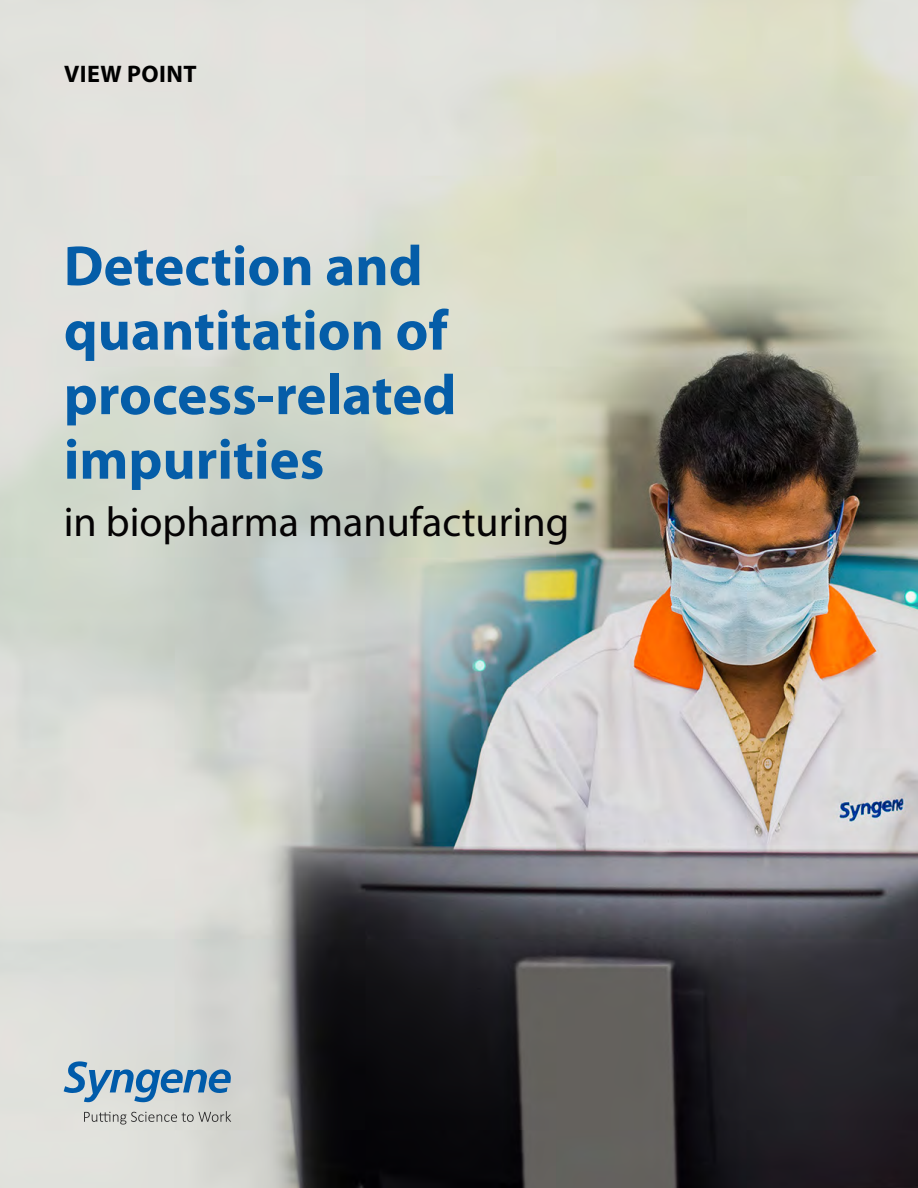
<style>
.page{position:relative;width:918px;height:1188px;background:#fff}
.page>*{position:absolute;margin:0;border:0;box-sizing:border-box;transform-origin:0 0}
.t1{font:700 57px/64.5px "Myriad Pro";color:#055da8}
.t2{font:42px "Myriad Pro";color:#050304}
.t3{font:700 24px "Myriad Pro";letter-spacing:.02em;color:#000}
</style>
<div class="page">
<img style="left:0;top:0;width:918px;height:1188px">
<svg style="left:84px;top:1111px;width:147px;height:14px;background:#bfc0bb"></svg>
<svg style="left:64px;top:1061px;width:167px;height:41px;background:#91b0c7"></svg>
<p class="t3" style="left:64px;top:58px;width:134px">VIEW POINT</p>
<p class="t1" style="left:64px;top:232px;width:394px">Detection and quantitation of process-related impurities</p>
<p class="t2" style="left:64px;top:496px;width:507px">in biopharma manufacturing</p>
</div>
